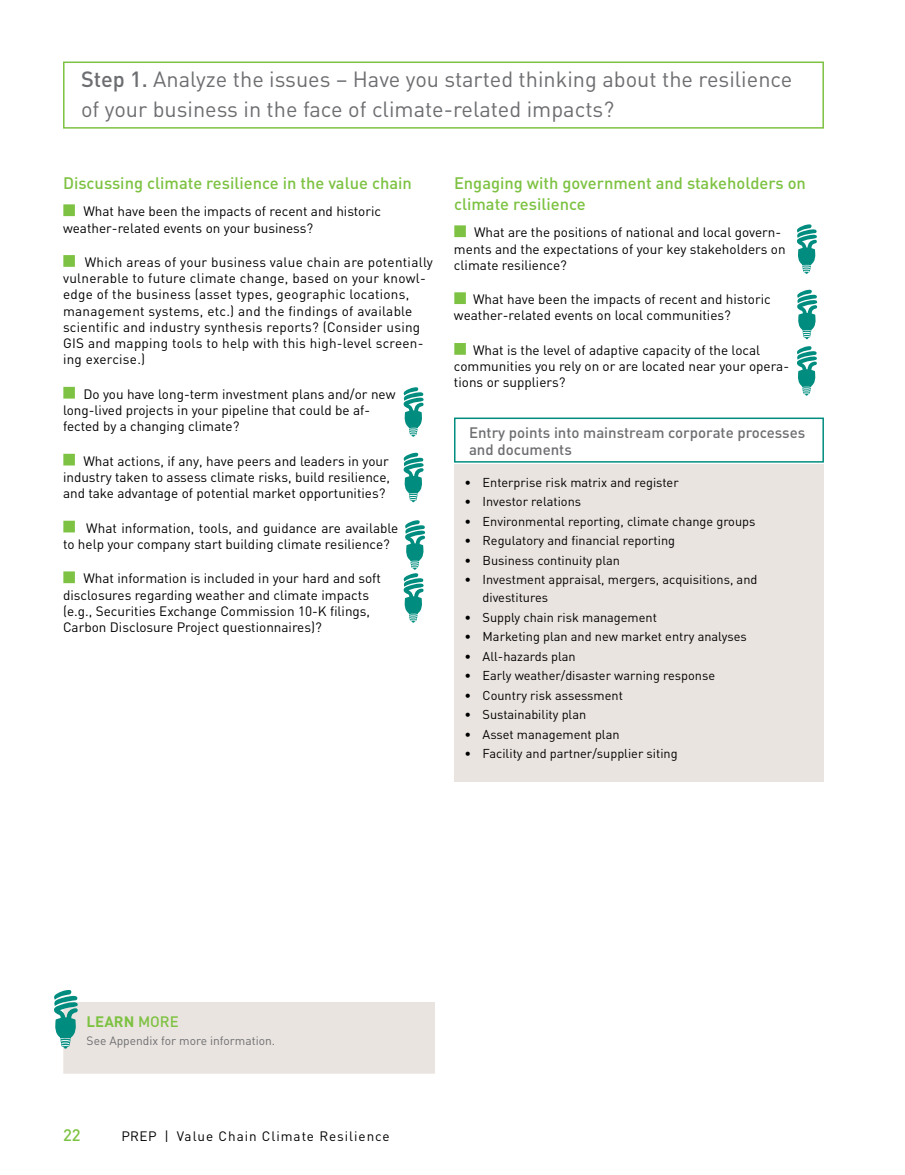
<style>
.page{position:relative;width:905px;height:1175px;background:#fff}
.page>*{position:absolute;margin:0;border:0;box-sizing:border-box;transform-origin:0 0}
.t1{font:21.75px/30px "DIN";color:#6d6e71}
.t2{font:500 16.5px/21px "DIN";color:#7dc242}
.t3{font:500 15px/16.5px "DIN";color:#6d6e71}
.t4{font:700 15px "DIN";color:#7dc242}
.t5{font:13.5px/16.2px "DIN";color:#000}
.t6{font:13.5px/16.2px "DIN";letter-spacing:.02em;color:#000}
.t7{font:13.5px "DIN";letter-spacing:.07em;color:#000}
.t8{font:12.75px/18px "DIN";color:#000}
.t9{font:12px "DIN";color:#6d6e71}
.s1{font-weight:500}
.s2{font-family:"Minion Pro";font-size:30px;color:#7dc242}
</style>
<div class="page">
<div style="left:63px;top:204px;width:12px;height:12px;border:3px solid #7dc242"></div>
<div style="left:63px;top:255px;width:12px;height:12px;border:3px solid #7dc242"></div>
<div style="left:63px;top:387px;width:12px;height:11px;border:3px solid #7dc242"></div>
<div style="left:63px;top:454px;width:12px;height:11px;border:3px solid #7dc242"></div>
<div style="left:63px;top:520px;width:12px;height:12px;border:3px solid #7dc242"></div>
<div style="left:63px;top:571px;width:12px;height:12px;border:3px solid #7dc242"></div>
<div style="left:454px;top:225px;width:12px;height:12px;border:3px solid #7dc242"></div>
<div style="left:454px;top:292px;width:12px;height:12px;border:3px solid #7dc242"></div>
<div style="left:454px;top:343px;width:12px;height:12px;border:3px solid #7dc242"></div>
<div style="left:63px;top:62px;width:761px;height:67px;border:2px solid #7dc242"></div>
<div style="left:454px;top:464px;width:370px;height:317px;background:#eae4e0"></div>
<div style="left:454px;top:417px;width:370px;height:45px;border:2px solid #008d7f"></div>
<svg style="left:54px;top:990px;width:381px;height:83px"></svg>
<svg style="left:403px;top:453px;width:20px;height:49px"></svg>
<svg style="left:403px;top:387px;width:20px;height:50px"></svg>
<svg style="left:797px;top:224px;width:19px;height:50px"></svg>
<svg style="left:797px;top:290px;width:20px;height:49px"></svg>
<svg style="left:797px;top:346px;width:19px;height:49px"></svg>
<svg style="left:403px;top:520px;width:22px;height:102px"></svg>
<h1 class="t1" style="left:81px;top:64px;width:713px"><span class="s1">Step 1.</span> Analyze the issues – Have you started thinking about the resilience of your business in the face of climate-related impacts?</h1>
<p class="t2" style="left:63px;top:171px;width:350px">Discussing climate resilience in the value chain</p>
<p class="t5" style="left:63px;top:203px;width:319px"><span class="s2">■</span> What have been the impacts of recent and historic weather-related events on your business?</p>
<p class="t6" style="left:63px;top:254px;width:371px"><span class="s2">■</span> Which areas of your business value chain are potentially vulnerable to future climate change, based on your knowl&shy;edge of the business (asset types, geographic locations, management systems, etc.) and the findings of available scientific and industry synthesis reports? (Consider using GIS and mapping tools to help with this high-level screen&shy;ing exercise.)</p>
<p class="t5" style="left:63px;top:385px;width:334px"><span class="s2">■</span> Do you have long-term investment plans and/or new long-lived projects in your pipeline that could be af&shy;fected by a changing climate?</p>
<p class="t5" style="left:63px;top:452px;width:328px;text-align:justify"><span class="s2">■</span> What actions, if any, have peers and leaders in your industry taken to assess climate risks, build resilience, and take advantage of potential market opportunities?</p>
<p class="t5" style="left:63px;top:519px;width:337px"><span class="s2">■</span> What information, tools, and guidance are available to help your company start building climate resilience?</p>
<p class="t5" style="left:63px;top:570px;width:319px"><span class="s2">■</span> What information is included in your hard and soft disclosures regarding weather and climate impacts (e.g., Securities Exchange Commission 10-K filings, Carbon Disclosure Project questionnaires)?</p>
<p class="t2" style="left:454px;top:171px;width:353px">Engaging with government and stakeholders on climate resilience</p>
<p class="t5" style="left:454px;top:224px;width:333px"><span class="s2">■</span> What are the positions of national and local govern&shy;ments and the expectations of your key stakeholders on climate resilience?</p>
<p class="t5" style="left:454px;top:291px;width:318px"><span class="s2">■</span> What have been the impacts of recent and historic weather-related events on local communities?</p>
<p class="t5" style="left:454px;top:342px;width:336px"><span class="s2">■</span> What is the level of adaptive capacity of the local communities you rely on or are located near your opera&shy;tions or suppliers?</p>
<p class="t3" style="left:469px;top:424px;width:338px">Entry points into mainstream corporate processes and documents</p>
<p class="t8" style="left:464px;top:472px;width:216px">• Enterprise risk matrix and register</p>
<p class="t8" style="left:464px;top:492px;width:118px">• Investor relations</p>
<p class="t8" style="left:464px;top:511px;width:292px">• Environmental reporting, climate change groups</p>
<p class="t8" style="left:464px;top:531px;width:212px">• Regulatory and financial reporting</p>
<p class="t8" style="left:464px;top:550px;width:157px">• Business continuity plan</p>
<p class="t8" style="left:482px;top:570px;width:276px;text-indent:-18px">• Investment appraisal, mergers, acquisitions, and divestitures</p>
<p class="t8" style="left:464px;top:607px;width:194px">• Supply chain risk management</p>
<p class="t8" style="left:464px;top:627px;width:284px">• Marketing plan and new market entry analyses</p>
<p class="t8" style="left:464px;top:646px;width:113px">• All-hazards plan</p>
<p class="t8" style="left:464px;top:666px;width:252px">• Early weather/disaster warning response</p>
<p class="t8" style="left:464px;top:685px;width:160px">• Country risk assessment</p>
<p class="t8" style="left:464px;top:705px;width:123px">• Sustainability plan</p>
<p class="t8" style="left:464px;top:724px;width:157px">• Asset management plan</p>
<p class="t8" style="left:464px;top:744px;width:215px">• Facility and partner/supplier siting</p>
<p class="t4" style="left:87px;top:1012px;width:94px">LEARN <span class="s1">MORE</span></p>
<p class="t9" style="left:87px;top:1033px;width:190px">See Appendix for more information.</p>
<p class="t2" style="left:63px;top:1123px;width:19px">22</p>
<p class="t7" style="left:121px;top:1127px;width:270px">PREP | Value Chain Climate Resilience</p>
</div>
